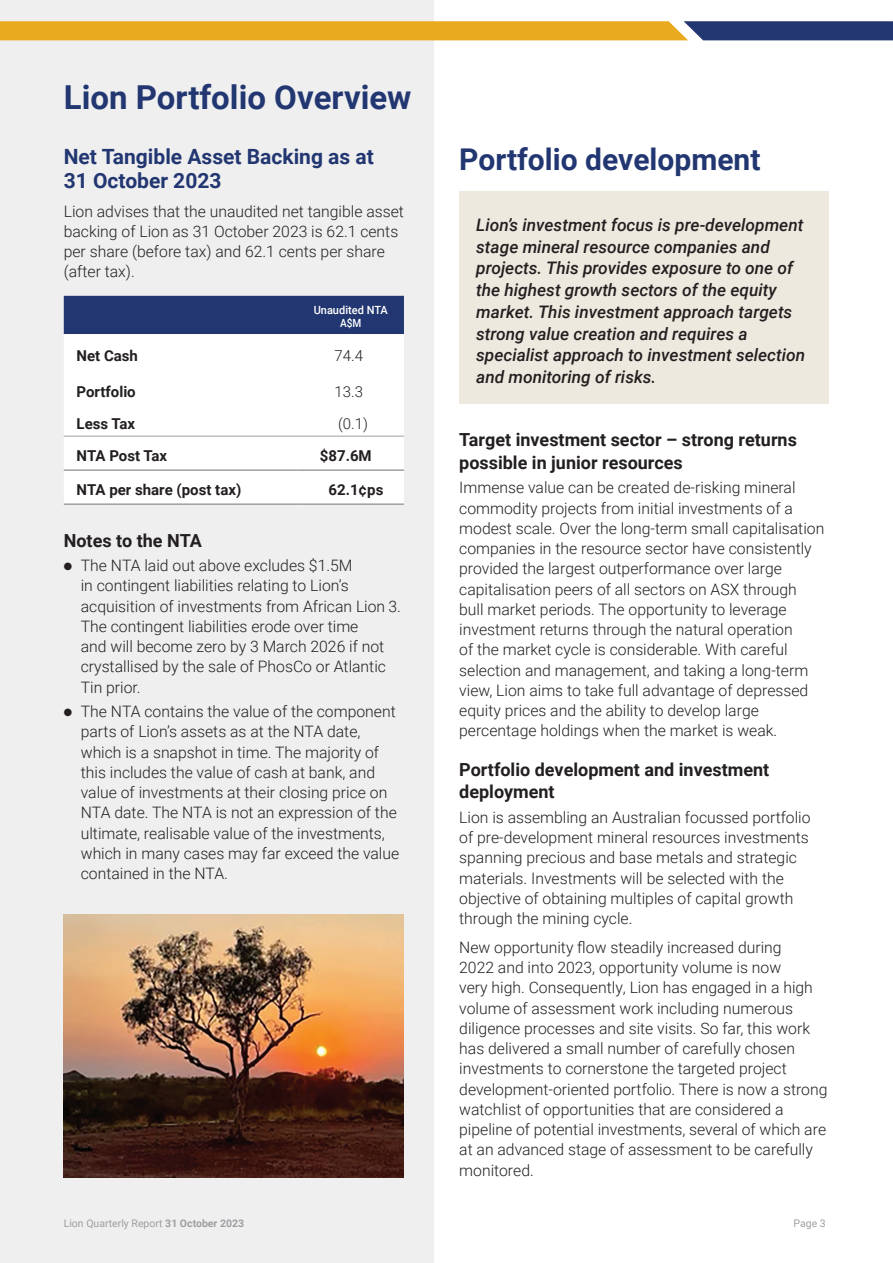
<style>
.page{position:relative;width:893px;height:1263px;background:#fff}
.page>*{position:absolute;margin:0;border:0;box-sizing:border-box;transform-origin:0 0}
.t1{font:700 33px "Roboto";color:#223771}
.t2{font:700 30px "Roboto";color:#223771}
.t3{font:700 21px/24px "Roboto";color:#223771}
.t4{font:700 18px/22.5px "Roboto";color:#231f20}
.t5{font:italic 500 17.25px/21.8px "Roboto";color:#231f20}
.t6{font:300 15.75px/20.2px "Roboto";color:#231f20}
.t7{font:700 15px "Roboto";color:#231f20}
.t8{font:300 15px "Roboto";color:#231f20}
.t9{font:500 11.25px/13.5px "Roboto";color:#fff;text-align:center}
.t10{font:10.5px "Roboto";color:#9d9fa2}
.s1{font-weight:700}
</style>
<div class="page">
<div style="left:0;top:0;width:434px;height:1263px;background:#efeff0"></div>
<div style="left:64px;top:296px;width:340px;height:38px;background:#223771"></div>
<div style="left:64px;top:334px;width:340px;height:169px;background:#fff"></div>
<hr style="left:64px;top:469px;width:234px;height:2px;background:#9d9fa2">
<hr style="left:298px;top:469px;width:106px;height:2px;background:#9d9fa2">
<hr style="left:64px;top:503px;width:234px;height:2px;background:#9d9fa2">
<hr style="left:298px;top:503px;width:106px;height:2px;background:#9d9fa2">
<hr style="left:64px;top:436px;width:234px;height:1px;background:#9d9fa2">
<hr style="left:298px;top:436px;width:106px;height:1px;background:#9d9fa2">
<svg style="left:0;top:21px;width:893px;height:19px;background:#be9238"></svg>
<div style="left:459px;top:192px;width:370px;height:212px;background:#eee9df"></div>
<img style="left:64px;top:914px;width:340px;height:264px">
<h1 class="t1" style="left:64px;top:74px;width:349px">Lion Portfolio Overview</h1>
<h3 class="t3" style="left:64px;top:144px;width:312px">Net Tangible Asset Backing as at<br>31 October 2023</h3>
<p class="t6" style="left:64px;top:200px;width:342px">Lion advises that the unaudited net tangible asset backing of Lion as 31 October 2023 is 62.1 cents per share (before tax) and 62.1 cents per share (after tax).</p>
<p class="t9" style="left:314px;top:303px;width:76px">Unaudited NTA<br>A$M</p>
<p class="t7" style="left:77px;top:345px;width:63px">Net Cash</p>
<p class="t8" style="left:335px;top:345px;width:30px">74.4</p>
<p class="t7" style="left:77px;top:381px;width:61px">Portfolio</p>
<p class="t8" style="left:335px;top:381px;width:30px">13.3</p>
<p class="t7" style="left:77px;top:413px;width:60px">Less Tax</p>
<p class="t8" style="left:338px;top:413px;width:31px">(0.1)</p>
<p class="t7" style="left:77px;top:445px;width:92px">NTA Post Tax</p>
<p class="t7" style="left:320px;top:445px;width:53px">$87.6M</p>
<p class="t7" style="left:77px;top:479px;width:166px">NTA per share (post tax)</p>
<p class="t7" style="left:328px;top:479px;width:56px">62.1¢ps</p>
<p class="t4" style="left:64px;top:528px;width:140px">Notes to the NTA</p>
<p class="t6" style="left:81px;top:555px;width:322px;text-indent:-17px">● The NTA laid out above excludes $1.5M<br>in contingent liabilities relating to Lion’s acquisition of investments from African Lion 3.<br>The contingent liabilities erode over time<br>and will become zero by 3 March 2026 if not crystallised by the sale of PhosCo or Atlantic Tin prior.</p>
<p class="t6" style="left:81px;top:701px;width:320px;text-indent:-17px">● The NTA contains the value of the component parts of Lion’s assets as at the NTA date, which is a snapshot in time. The majority of this includes the value of cash at bank, and value of investments at their closing price on NTA date. The NTA is not an expression of the ultimate, realisable value of the investments, which in many cases may far exceed the value contained in the NTA.</p>
<h2 class="t2" style="left:459px;top:138px;width:303px">Portfolio development</h2>
<p class="t5" style="left:476px;top:213px;width:330px">Lion’s investment focus is pre-development stage mineral resource companies and projects. This provides exposure to one of the highest growth sectors of the equity market. This investment approach targets strong value creation and requires a specialist approach to investment selection and monitoring of risks.</p>
<p class="t4" style="left:459px;top:428px;width:339px">Target investment sector – strong returns possible in junior resources</p>
<p class="t6" style="left:459px;top:477px;width:367px">Immense value can be created de-risking mineral commodity projects from initial investments of a modest scale. Over the long-term small capitalisation companies in the resource sector have consistently provided the largest outperformance over large capitalisation peers of all sectors on ASX through bull market periods. The opportunity to leverage investment returns through the natural operation<br>of the market cycle is considerable. With careful selection and management, and taking a long-term view, Lion aims to take full advantage of depressed equity prices and the ability to develop large percentage holdings when the market is weak.</p>
<p class="t4" style="left:459px;top:757px;width:312px">Portfolio development and investment deployment</p>
<p class="t6" style="left:459px;top:806px;width:353px">Lion is assembling an Australian focussed portfolio of pre-development mineral resources investments spanning precious and base metals and strategic materials. Investments will be selected with the objective of obtaining multiples of capital growth through the mining cycle.</p>
<p class="t6" style="left:459px;top:936px;width:370px">New opportunity flow steadily increased during<br>2022 and into 2023, opportunity volume is now<br>very high. Consequently, Lion has engaged in a high volume of assessment work including numerous diligence processes and site visits. So far, this work has delivered a small number of carefully chosen investments to cornerstone the targeted project development-oriented portfolio. There is now a strong watchlist of opportunities that are considered a pipeline of potential investments, several of which are at an advanced stage of assessment to be carefully monitored.</p>
<p class="t10" style="left:64px;top:1216px;width:182px">Lion Quarterly Report <span class="s1">31 October 2023</span></p>
<p class="t10" style="left:794px;top:1216px;width:34px">Page 3</p>
</div>
